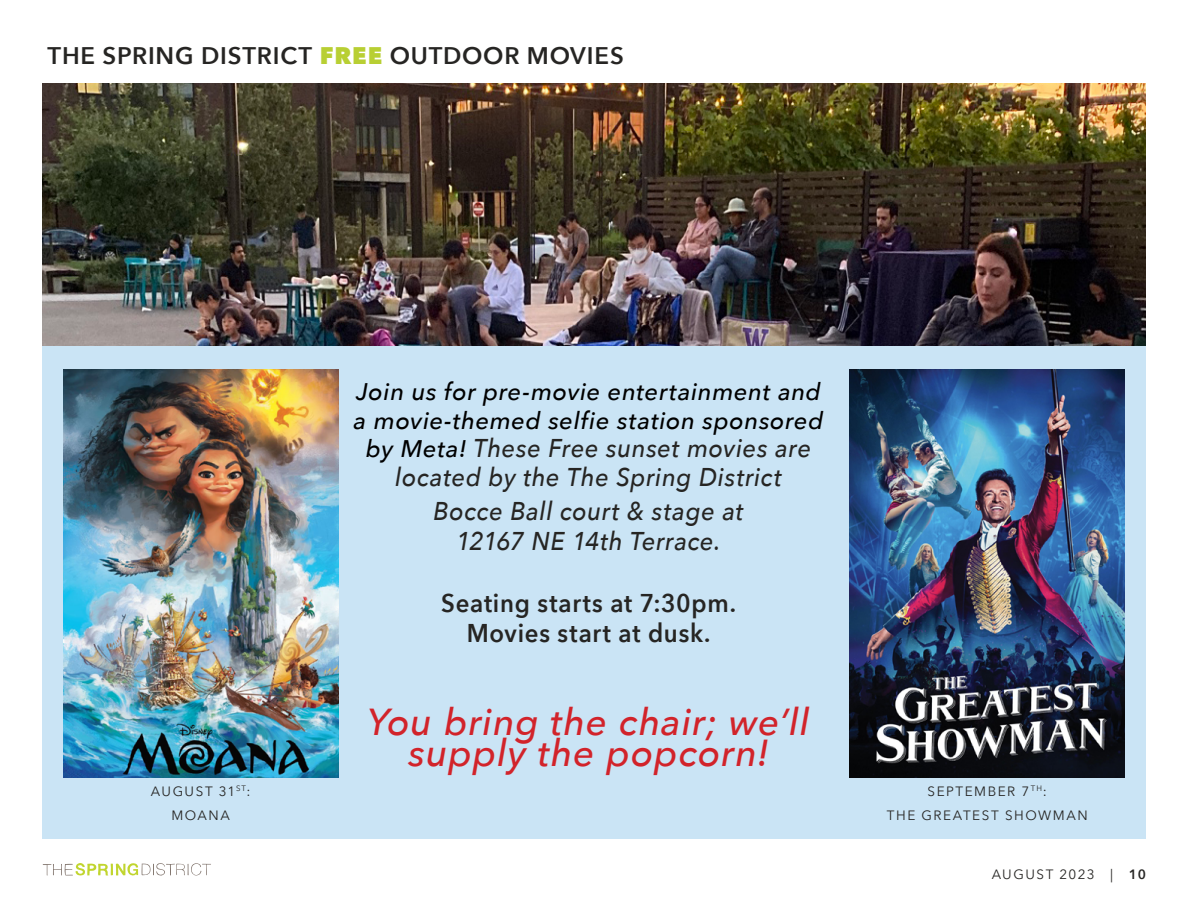
<style>
.page{position:relative;width:1188px;height:918px;background:#fff}
.page>*{position:absolute;margin:0;border:0;box-sizing:border-box;transform-origin:0 0}
.t1{font:italic 500 37.5px/31.5px "Avenir Next";letter-spacing:.02em;color:#d2232a;text-align:center}
.t2{font:italic 500 25.65px/28.5px "Avenir Next";letter-spacing:.025em;color:#262523;text-align:center;scale:.93 1}
.t3{font:600 25.65px/30px "Avenir Next";letter-spacing:.03em;color:#262523;text-align:center;scale:.93 1}
.t4{font:italic 500 24px/28.5px "Avenir Next";letter-spacing:.025em;color:#000}
.t5{font:600 24px "Avenir Next";letter-spacing:.03em;color:#262523}
.t6{font:13.5px/24px "Avenir Next";letter-spacing:.115em;color:#262523;text-align:center}
.s1{font-weight:800;color:#b8cf33}
.s2{font-size:24px;color:#000}
.s3{font-weight:600}
</style>
<div class="page">
<div style="left:42px;top:308px;width:1104px;height:531px;background:#cae4f5"></div>
<svg style="left:43px;top:863px;width:168px;height:13px"></svg>
<img style="left:63px;top:369px;width:275px;height:408px">
<img style="left:850px;top:369px;width:275px;height:408px">
<img style="left:42px;top:83px;width:1104px;height:263px">
<p class="t5" style="left:48px;top:35px;width:578px">THE SPRING DISTRICT <span class="s1">FREE</span> OUTDOOR MOVIES</p>
<p class="t4" style="left:354px;top:377px;width:471px">Join us for pre-movie entertainment and a movie-themed selfie station sponsored</p>
<p class="t2" style="left:366px;top:433px;width:480px"><span class="s2">by Meta!</span> These Free sunset movies are located by the The Spring District</p>
<p class="t2" style="left:434px;top:495px;width:335px;line-height:30px">Bocce Ball court &amp; stage at<br>12167 NE 14th Terrace.</p>
<p class="t3" style="left:441px;top:587px;width:318px">Seating starts at 7:30pm.<br>Movies start at dusk.</p>
<h1 class="t1" style="left:368px;top:704px;width:443px">You bring the chair; we’ll supply the popcorn!</h1>
<p class="t6" style="left:151px;top:779px;width:101px">AUGUST 31<sup>ST</sup>:<br>MOANA</p>
<p class="t6" style="left:887px;top:779px;width:202px">SEPTEMBER 7<sup>TH</sup>:<br>THE GREATEST SHOWMAN</p>
<p class="t6" style="left:992px;top:862px;width:156px">AUGUST 2023 | <span class="s3">10</span></p>
</div>
